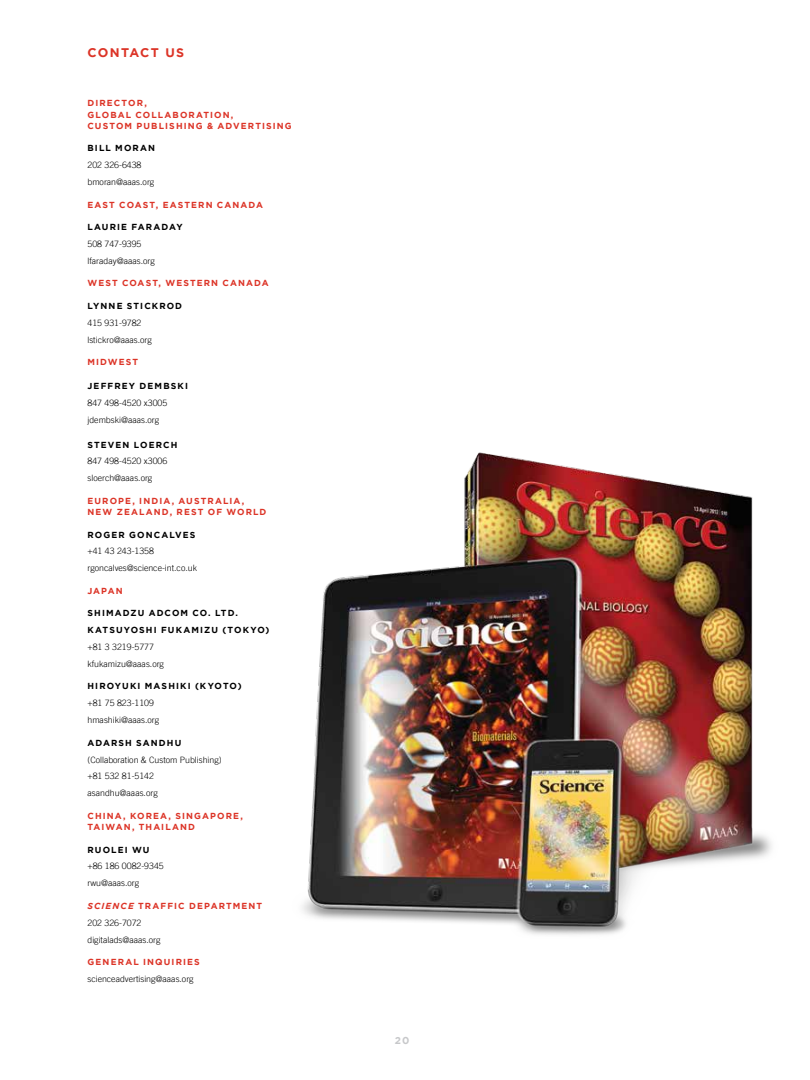
<style>
.page{position:relative;width:810px;height:1080px;background:#fff}
.page>*{position:absolute;margin:0;border:0;box-sizing:border-box;transform-origin:0 0}
.t1{font:700 12.5px "Gotham";color:#dc3427}
.t2{font:700 10px "Gotham";color:#c7c8ca}
.t3{font:300 8.75px/16.9px "Trade Gothic";color:#000}
.t4{font:700 8.75px/11.2px "Gotham";letter-spacing:.125em;color:#dc3427}
.t5{font:700 8.75px/16.9px "Gotham";letter-spacing:.13em;color:#000}
.s1{font-style:italic}
</style>
<div class="page">
<img style="left:302px;top:452px;width:470px;height:483px">
<h1 class="t1" style="left:88px;top:45px;width:12px">CONTACT</h1>
<h1 class="t1" style="left:165px;top:45px;width:10px">US</h1>
<p class="t4" style="left:88px;top:97px;width:206px">DIRECTOR,<br>GLOBAL COLLABORATION,<br>CUSTOM PUBLISHING &amp; ADVERTISING</p>
<p class="t5" style="left:88px;top:140px;width:69px">BILL MORAN</p>
<p class="t3" style="left:88px;top:157px;width:68px">202 326-6438 bmoran@aaas.org</p>
<p class="t4" style="left:88px;top:199px;width:177px">EAST COAST, EASTERN CANADA</p>
<p class="t5" style="left:88px;top:218px;width:97px">LAURIE FARADAY</p>
<p class="t3" style="left:88px;top:236px;width:69px">508 747-9395 lfaraday@aaas.org</p>
<p class="t4" style="left:88px;top:277px;width:183px">WEST COAST, WESTERN CANADA</p>
<p class="t5" style="left:88px;top:297px;width:96px">LYNNE STICKROD</p>
<p class="t3" style="left:88px;top:315px;width:66px">415 931-9782 lstickro@aaas.org</p>
<p class="t4" style="left:88px;top:356px;width:52px">MIDWEST</p>
<p class="t5" style="left:88px;top:378px;width:102px">JEFFREY DEMBSKI</p>
<p class="t3" style="left:88px;top:395px;width:81px">847 498-4520 x3005 jdembski@aaas.org</p>
<p class="t5" style="left:88px;top:436px;width:91px">STEVEN LOERCH</p>
<p class="t3" style="left:88px;top:453px;width:81px">847 498-4520 x3006 sloerch@aaas.org</p>
<p class="t4" style="left:88px;top:495px;width:180px">EUROPE, I NDIA, AUSTRALIA,<br>N EW ZEALAND, REST OF WORLD</p>
<p class="t5" style="left:88px;top:526px;width:109px">ROGER GONCALVES</p>
<p class="t3" style="left:88px;top:543px;width:111px">+41 43 243-1358 rgoncalves@science-int.co.uk</p>
<p class="t4" style="left:88px;top:585px;width:37px">JAPAN</p>
<p class="t5" style="left:88px;top:605px;width:7px">SHI</p>
<p class="t5" style="left:106px;top:605px;width:52px">MADZU ADCO</p>
<p class="t5" style="left:87px;top:605px;width:184px;text-indent:93px">M CO. LTD.<br>KATSUYOSHI FUKAM IZU (TOK YO)</p>
<p class="t3" style="left:88px;top:639px;width:78px">+81 3 3219-5777 kfukamizu@aaas.org</p>
<p class="t5" style="left:88px;top:678px;width:156px">H IROYUKI MASHIKI (KYOTO)</p>
<p class="t3" style="left:88px;top:695px;width:73px">+81 75 823-1109 hmashiki@aaas.org</p>
<p class="t5" style="left:88px;top:734px;width:95px">ADARSH SANDHU</p>
<p class="t3" style="left:88px;top:752px;width:136px">(Collaboration &amp; Custom Publishing) +81 532 81-5142 asandhu@aaas.org</p>
<p class="t4" style="left:88px;top:810px;width:157px">CHINA, KOREA, SINGAPORE,<br>TAIWAN, THAILAND</p>
<p class="t5" style="left:88px;top:841px;width:64px">RUOLEI WU</p>
<p class="t3" style="left:88px;top:858px;width:78px">+86 186 0082-9345 rwu@aaas.org</p>
<p class="t4" style="left:88px;top:900px;width:176px"><span class="s1">SCIENCE</span> TRAFFIC DEPARTM ENT</p>
<p class="t3" style="left:88px;top:915px;width:75px">202 326-7072 digitalads@aaas.org</p>
<p class="t4" style="left:88px;top:956px;width:114px">GENERAL I NQUIRIES</p>
<p class="t3" style="left:88px;top:971px;width:108px">scienceadvertising@aaas.org</p>
<p class="t2" style="left:395px;top:1035px;width:16px">20</p>
</div>
